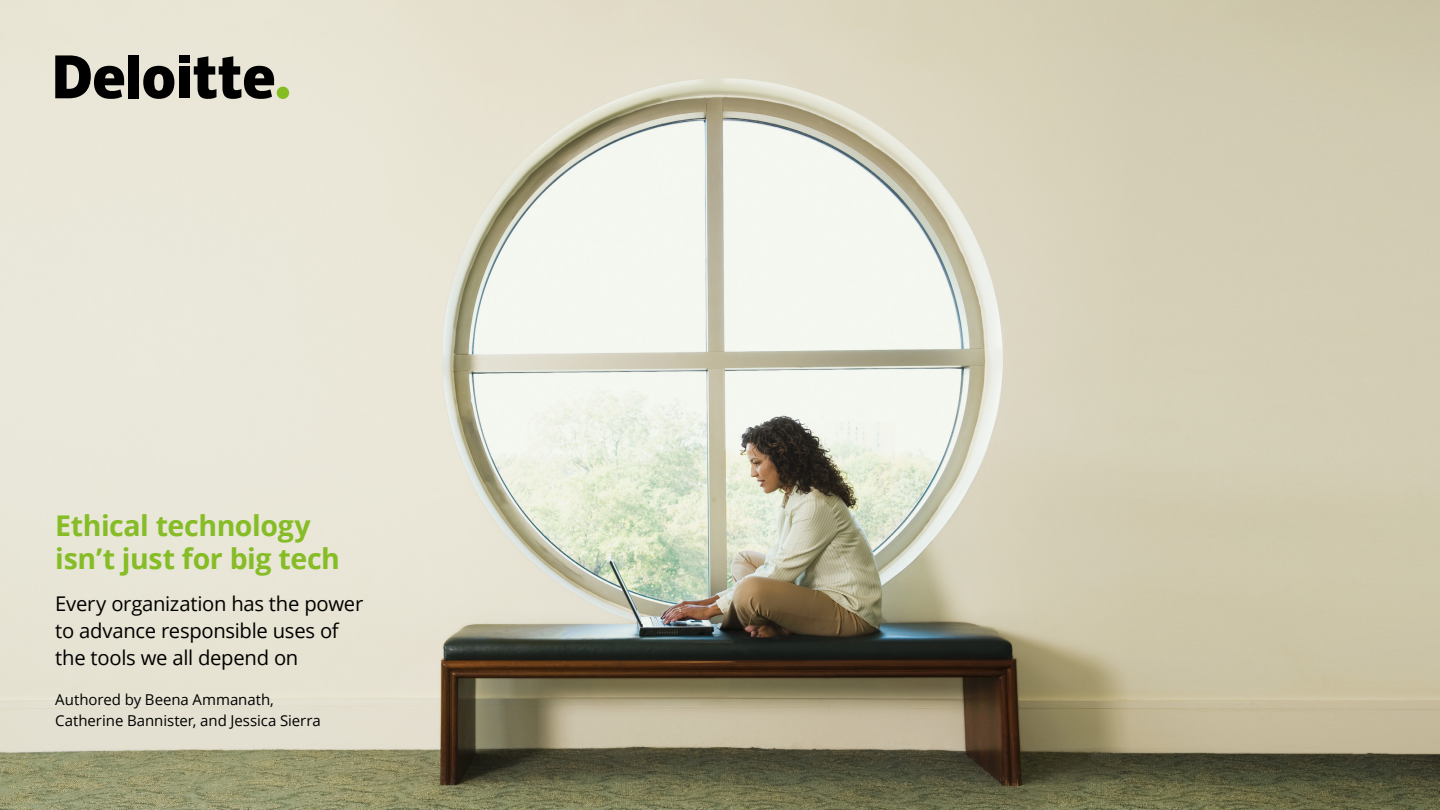
<style>
.page{position:relative;width:1440px;height:810px;background:#fff}
.page>*{position:absolute;margin:0;border:0;box-sizing:border-box;transform-origin:0 0}
.Cover_subheading_lig{font:700 28.5px/33px "Open Sans";letter-spacing:-.015em;color:#86bc25}
.Cover_subtitle__13_5{font:20.25px/27px "Open Sans";letter-spacing:-.015em;color:#000}
.Body_copy__12_18pt{font:15px/21px "Open Sans";letter-spacing:-.005em;color:#000}
</style>
<div class="page">
<img style="left:0;top:0;width:1440px;height:810px">
<div style="left:277px;top:87px;width:12px;height:12px;background:#85bc22;border-radius:50%"></div>
<div style="left:128px;top:55px;width:11px;height:43px;background:#000"></div>
<svg style="left:143px;top:66px;width:31px;height:33px"></svg>
<div style="left:179px;top:66px;width:10px;height:32px;background:#000"></div>
<div style="left:179px;top:55px;width:10px;height:7px;background:#000"></div>
<svg style="left:194px;top:56px;width:80px;height:43px;background:#696861"></svg>
<svg style="left:55px;top:55px;width:69px;height:44px;background:#5f5d57"></svg>
<p class="Cover_subheading_lig" style="left:55px;top:508px;width:286px">Ethical technology isn’t just for big tech</p>
<p class="Cover_subtitle__13_5" style="left:55px;top:589px;width:310px">Every organization has the power to advance responsible uses of the tools we all depend on</p>
<p class="Body_copy__12_18pt" style="left:55px;top:689px;width:267px">Authored by Beena Ammanath,<br>Catherine Bannister, and Jessica Sierra</p>
</div>
